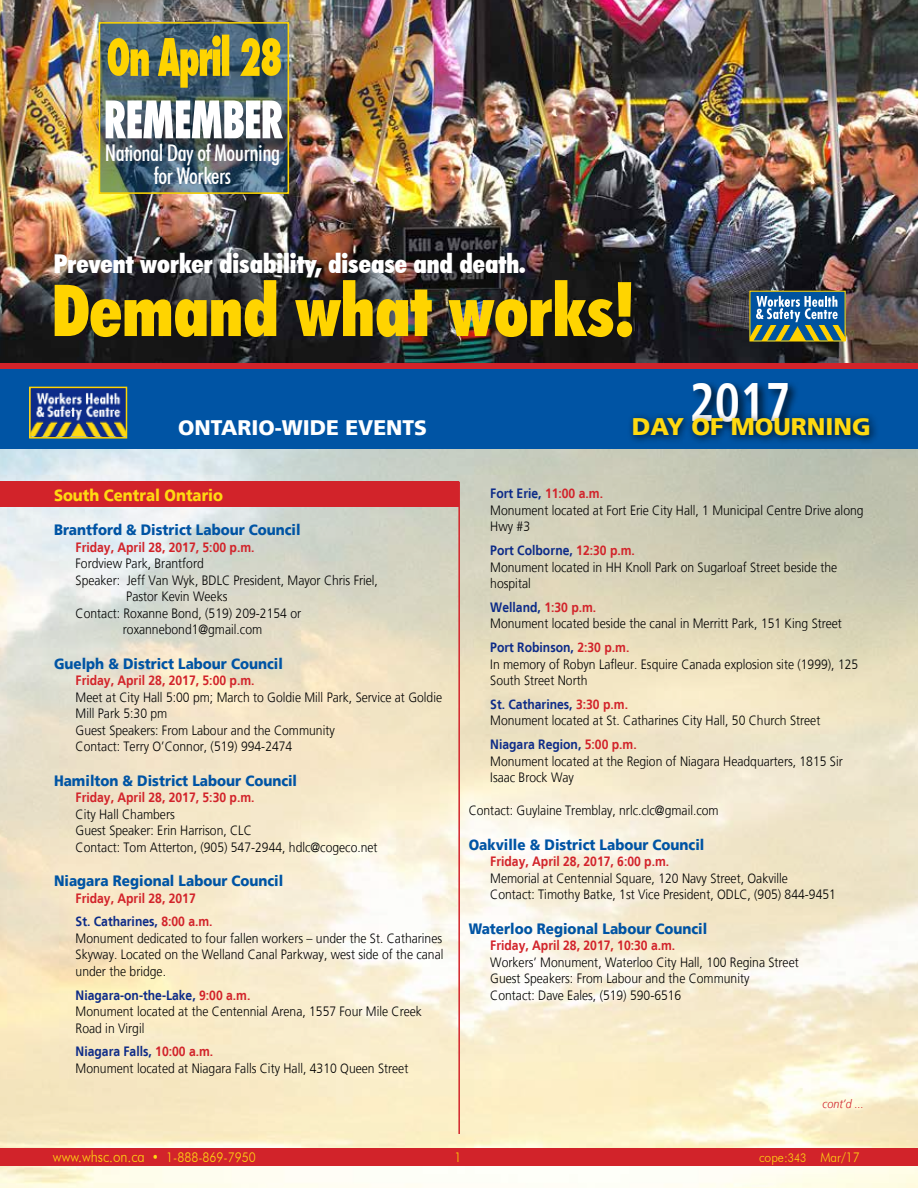
<style>
.page{position:relative;width:918px;height:1188px;background:#fff}
.page>*{position:absolute;margin:0;border:0;box-sizing:border-box;transform-origin:0 0}
.t1{font:900 condensed 71.85px "Futura BT";color:#ffd400;scale:.96 1}
.t2{font:700 condensed 54px "Frutiger LT";color:#fff;scale:.9 1}
.t3{font:900 condensed 25.95px "Futura BT";color:#fff}
.t4{font:900 24px "Frutiger LT";color:#ffd911}
.t5{font:500 condensed 22.95px/23px "Futura BT";letter-spacing:-.02em;color:#fff;text-align:center}
.t6{font:900 21px "Frutiger LT";color:#fff}
.t7{font:900 16.5px "Frutiger LT";color:#ffd911;scale:.9 1}
.t8{font:900 15px "Frutiger LT";color:#0054a4;scale:.9 1}
.t9{font:300 13.5px/16.5px "Frutiger LT";color:#000;scale:.9 1}
.t10{font:700 13.5px/23.9px "Frutiger LT";color:#d2232a;scale:.9 1}
.t11{font:300 13.5px "Futura BT";color:#ffd911;scale:.9 1}
.t12{font:300 13.5px "Futura BT";color:#ffd400;scale:.9 1}
.t13{font:italic 300 12px "Frutiger LT";color:#d2232a;scale:.9 1}
.s1{color:#0d2b88}
.s2{font-weight:700;color:#0d2b88}
.s3{font-weight:700;color:#d2232a}
.s4{font-size:15.75px}
.s5{font-size:12px}
</style>
<div class="page">
<img style="left:0;top:449px;width:918px;height:739px">
<img style="left:0;top:0;width:918px;height:363px">
<div style="left:750px;top:291px;width:95px;height:50px;background:#00539f"></div>
<svg style="left:751px;top:296px;width:93px;height:44px"></svg>
<img style="left:102px;top:25px;width:184px;height:166px">
<div style="left:108px;top:103px;width:192px;height:53px;background:#000;opacity:.45"></div>
<svg style="left:106px;top:100px;width:177px;height:38px"></svg>
<svg style="left:108px;top:35px;width:173px;height:53px;background:#908e41"></svg>
<div style="left:99px;top:22px;width:190px;height:172px;border:2px solid #ffd400"></div>
<div style="left:0;top:1148px;width:918px;height:18px;background:#d2232a"></div>
<div style="left:0;top:364px;width:918px;height:85px;background:#0054a4"></div>
<div style="left:0;top:363px;width:918px;height:6px;background:#d2232a"></div>
<img style="left:32px;top:390px;width:92px;height:46px">
<div style="left:29px;top:387px;width:98px;height:52px;border:2px solid #ffd400"></div>
<div style="left:690px;top:380px;width:110px;height:54px;background:#000;opacity:.75"></div>
<div style="left:627px;top:412px;width:252px;height:34px;background:#000;opacity:.75"></div>
<div style="left:0;top:482px;width:459px;height:25px;background:#d2232a"></div>
<hr style="left:458px;top:482px;width:2px;height:652px;background:#d2232a">
<h3 class="t5" style="left:105px;top:142px;width:177px">National Day of Mourning for Workers</h3>
<h3 class="t3" style="left:54px;top:248px;width:473px">Prevent worker disability, disease and death.</h3>
<h1 class="t1" style="left:52px;top:267px;width:609px">Demand what works!</h1>
<h2 class="t2" style="left:690px;top:370px;width:114px">2017</h2>
<h3 class="t6" style="left:178px;top:415px;width:250px">ONTARIO-WIDE EVENTS</h3>
<h3 class="t4" style="left:632px;top:412px;width:241px">DAY OF MOURNING</h3>
<p class="t7" style="left:54px;top:485px;width:189px">South Central Ontario</p>
<p class="t8" style="left:54px;top:521px;width:276px">Brantford &amp; District Labour Council</p>
<p class="t10" style="left:76px;top:535px;width:200px">Friday, April 28, 2017, 5:00 p.m.</p>
<p class="t9" style="left:76px;top:555px;width:144px">Fordview Park, Brantford</p>
<p class="t9" style="left:76px;top:572px;width:338px">Speaker: Jeff Van Wyk, BDLC President, Mayor Chris Friel,</p>
<p class="t9" style="left:126px;top:588px;width:114px">Pastor Kevin Weeks</p>
<p class="t9" style="left:76px;top:605px;width:252px">Contact: Roxanne Bond, (519) 209-2154 or</p>
<p class="t9" style="left:123px;top:621px;width:156px">roxannebond1@gmail.com</p>
<p class="t8" style="left:54px;top:654px;width:256px">Guelph &amp; District Labour Council</p>
<p class="t10" style="left:76px;top:668px;width:200px">Friday, April 28, 2017, 5:00 p.m.</p>
<p class="t9" style="left:76px;top:689px;width:409px">Meet at City Hall 5:00 pm; March to Goldie Mill Park, Service at Goldie Mill Park 5:30 pm<br>Guest Speakers: From Labour and the Community<br>Contact: Terry O’Connor, (519) 994-2474</p>
<p class="t8" style="left:54px;top:771px;width:272px">Hamilton &amp; District Labour Council</p>
<p class="t10" style="left:76px;top:785px;width:200px">Friday, April 28, 2017, 5:30 p.m.</p>
<p class="t9" style="left:76px;top:806px;width:337px">City Hall Chambers<br>Guest Speaker: Erin Harrison, CLC<br>Contact: Tom Atterton, (905) 547-2944, hdlc@cogeco.net</p>
<p class="t8" style="left:54px;top:872px;width:256px">Niagara Regional Labour Council</p>
<p class="t10" style="left:76px;top:886px;width:154px">Friday, April 28, 2017<br><span class="s1">St. Catharines,</span> 8:00 a.m.</p>
<p class="t9" style="left:76px;top:930px;width:410px;text-align:justify">Monument dedicated to four fallen workers – under the St. Catharines Skyway. Located on the Welland Canal Parkway, west side of the canal under the bridge.</p>
<p class="t9" style="left:76px;top:987px;width:386px"><span class="s2">Niagara-on-the-Lake,</span> <span class="s3">9:00 a.m.<br></span>Monument located at the Centennial Arena, 1557 Four Mile Creek<br>Road in Virgil</p>
<p class="t9" style="left:76px;top:1044px;width:371px"><span class="s2">Niagara Falls,</span> <span class="s3">10:00 a.m.<br></span>Monument located at Niagara Falls City Hall, 4310 Queen Street</p>
<p class="t9" style="left:490px;top:486px;width:416px"><span class="s2">Fort Erie,</span> <span class="s3">11:00 a.m.<br></span>Monument located at Fort Erie City Hall, 1 Municipal Centre Drive along<br>Hwy #3</p>
<p class="t9" style="left:490px;top:542px;width:387px"><span class="s2">Port Colborne,</span> <span class="s3">12:30 p.m.<br></span>Monument located in HH Knoll Park on Sugarloaf Street beside the hospital</p>
<p class="t9" style="left:490px;top:599px;width:392px"><span class="s2">Welland,</span> <span class="s3">1:30 p.m.<br></span>Monument located beside the canal in Merritt Park, 151 King Street</p>
<p class="t9" style="left:490px;top:639px;width:410px"><span class="s2">Port Robinson,</span> <span class="s3">2:30 p.m.<br></span>In memory of Robyn Lafleur. Esquire Canada explosion site (1999), 125<br>South Street North</p>
<p class="t9" style="left:490px;top:696px;width:368px"><span class="s2">St. Catharines,</span> <span class="s3">3:30 p.m.<br></span>Monument located at St. Catharines City Hall, 50 Church Street</p>
<p class="t9" style="left:490px;top:737px;width:393px"><span class="s2">Niagara Region,</span> <span class="s3">5:00 p.m.<br></span>Monument located at the Region of Niagara Headquarters, 1815 Sir<br>Isaac Brock Way</p>
<p class="t9" style="left:469px;top:803px;width:279px">Contact: Guylaine Tremblay, nrlc.clc@gmail.com</p>
<p class="t8" style="left:469px;top:836px;width:263px">Oakville &amp; District Labour Council</p>
<p class="t10" style="left:490px;top:850px;width:200px">Friday, April 28, 2017, 6:00 p.m.</p>
<p class="t9" style="left:490px;top:870px;width:386px">Memorial at Centennial Square, 120 Navy Street, Oakville<br>Contact: Timothy Batke, 1st Vice President, ODLC, (905) 844-9451</p>
<p class="t8" style="left:469px;top:920px;width:267px">Waterloo Regional Labour Council</p>
<p class="t10" style="left:490px;top:934px;width:207px">Friday, April 28, 2017, 10:30 a.m.</p>
<p class="t9" style="left:490px;top:954px;width:344px">Workers’ Monument, Waterloo City Hall, 100 Regina Street<br>Guest Speakers: From Labour and the Community<br>Contact: Dave Eales, (519) 590-6516</p>
<p class="t13" style="left:823px;top:1097px;width:48px">cont’d ...</p>
<p class="t11" style="left:53px;top:1149px;width:227px"><span class="s4">www.whsc.on.ca</span> • 1-888-869-7950</p>
<p class="t12" style="left:454px;top:1149px;width:9px">1</p>
<p class="t11" style="left:759px;top:1149px;width:114px">cope:<span class="s5">343</span> Mar/17</p>
</div>
